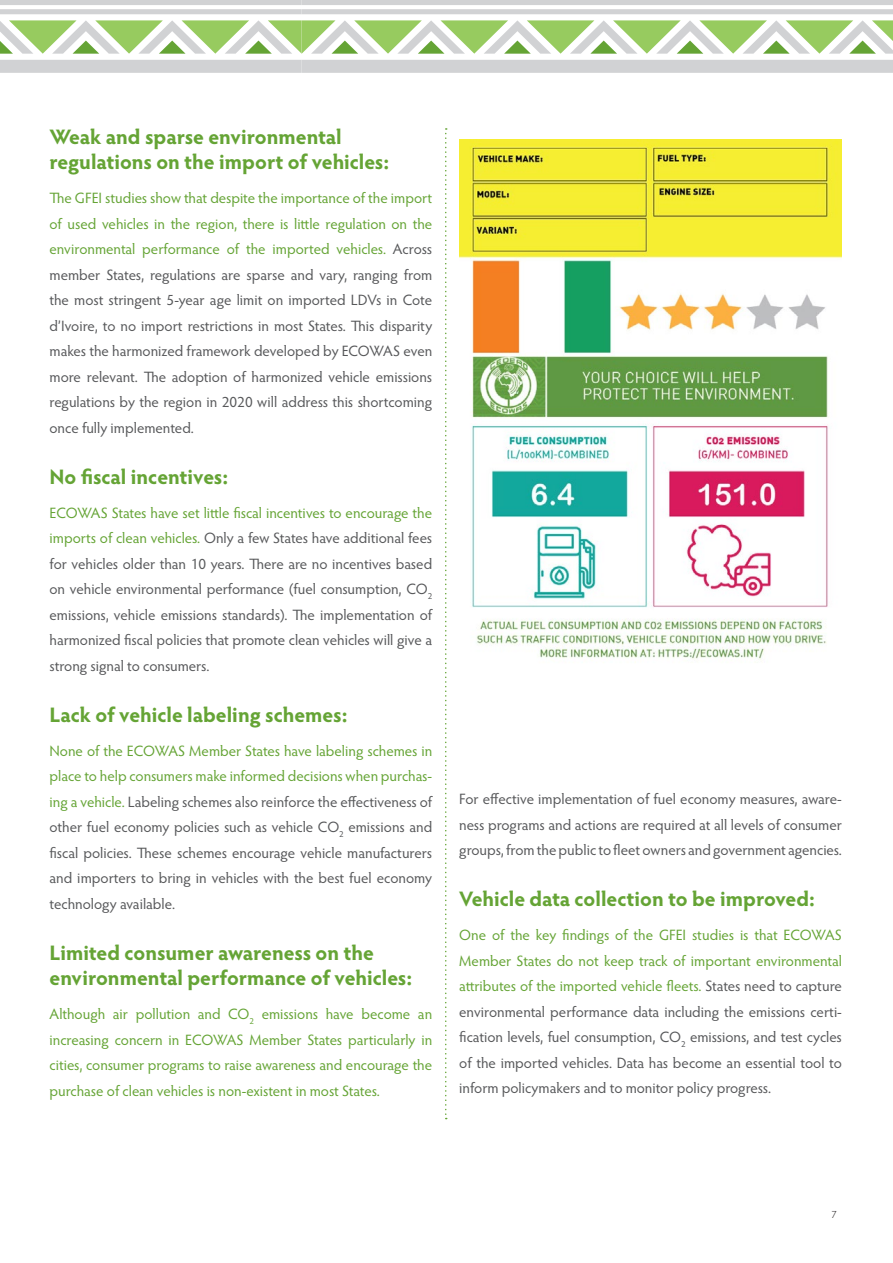
<style>
.page{position:relative;width:893px;height:1263px;background:#fff}
.page>*{position:absolute;margin:0;border:0;box-sizing:border-box;transform-origin:0 0}
.Body_Text_Header{font:700 21px/25.5px "Hypatia Sans Pro";color:#65a435}
.Body_Text{font:15px/25.5px "Hypatia Sans Pro";color:#57585a;text-align:justify}
.Body_Text-2{font:15px/25.5px "Hypatia Sans Pro";letter-spacing:-.005em;color:#65a435;text-align:justify}
.t1{font:300 10.5px "Hypatia Sans Pro";color:#231f20}
.s1{color:#65a435}
</style>
<div class="page">
<svg style="left:0;top:0;width:893px;height:14px"></svg>
<div style="left:0;top:60px;width:893px;height:13px;background:#d1d2d4"></div>
<svg style="left:0;top:20px;width:893px;height:34px"></svg>
<img style="left:459px;top:139px;width:383px;height:524px">
<svg style="left:445px;top:128px;width:2px;height:991px"></svg>
<p class="Body_Text_Header" style="left:50px;top:123px;width:341px">Weak and sparse environmental regulations on the import of vehicles:</p>
<p class="Body_Text" style="left:50px;top:185px;width:384px"><span class="s1">The GFEI studies show that despite the importance of the import of used vehicles in the region, there is little regulation on the environmental performance of the imported vehicles.</span> Across member States, regulations are sparse and vary, ranging from the most stringent 5-year age limit on imported LDVs in Cote d’Ivoire, to no import restrictions in most States. This disparity makes the harmonized framework developed by ECOWAS even more relevant. The adoption of harmonized vehicle emissions regulations by the region in 2020 will address this shortcoming once fully implemented.</p>
<p class="Body_Text_Header" style="left:50px;top:463px;width:180px">No fiscal incentives:</p>
<p class="Body_Text" style="left:50px;top:499px;width:384px"><span class="s1">ECOWAS States have set little fiscal incentives to encourage the imports of clean vehicles.</span> Only a few States have additional fees for vehicles older than 10 years. There are no incentives based on vehicle environmental performance (fuel consumption, CO<sub>2 </sub>emissions, vehicle emissions standards). The implementation of harmonized fiscal policies that promote clean vehicles will give a strong signal to consumers.</p>
<p class="Body_Text_Header" style="left:50px;top:701px;width:300px">Lack of vehicle labeling schemes:</p>
<p class="Body_Text" style="left:50px;top:737px;width:384px"><span class="s1">None of the ECOWAS Member States have labeling schemes in place to help consumers make informed decisions when purchas&shy;ing a vehicle.</span> Labeling schemes also reinforce the effectiveness of other fuel economy policies such as vehicle CO<sub>2</sub> emissions and fiscal policies. These schemes encourage vehicle manufacturers and importers to bring in vehicles with the best fuel economy technology available.</p>
<p class="Body_Text_Header" style="left:50px;top:939px;width:364px">Limited consumer awareness on the environmental performance of vehicles:</p>
<p class="Body_Text-2" style="left:50px;top:1001px;width:384px">Although air pollution and CO<sub>2</sub> emissions have become an increasing concern in ECOWAS Member States particularly in cities, consumer programs to raise awareness and encourage the purchase of clean vehicles is non-existent in most States.</p>
<p class="Body_Text" style="left:459px;top:786px;width:384px">For effective implementation of fuel economy measures, aware&shy;ness programs and actions are required at all levels of consumer groups, from the public to fleet owners and government agencies.</p>
<p class="Body_Text_Header" style="left:459px;top:885px;width:357px">Vehicle data collection to be improved:</p>
<p class="Body_Text" style="left:459px;top:922px;width:384px"><span class="s1">One of the key findings of the GFEI studies is that ECOWAS Member States do not keep track of important environmental attributes of the imported vehicle fleets.</span> States need to capture environmental performance data including the emissions certi&shy;fication levels, fuel consumption, CO<sub>2</sub> emissions, and test cycles of the imported vehicles. Data has become an essential tool to inform policymakers and to monitor policy progress.</p>
<p class="t1" style="left:831px;top:1207px;width:7px">7</p>
</div>
